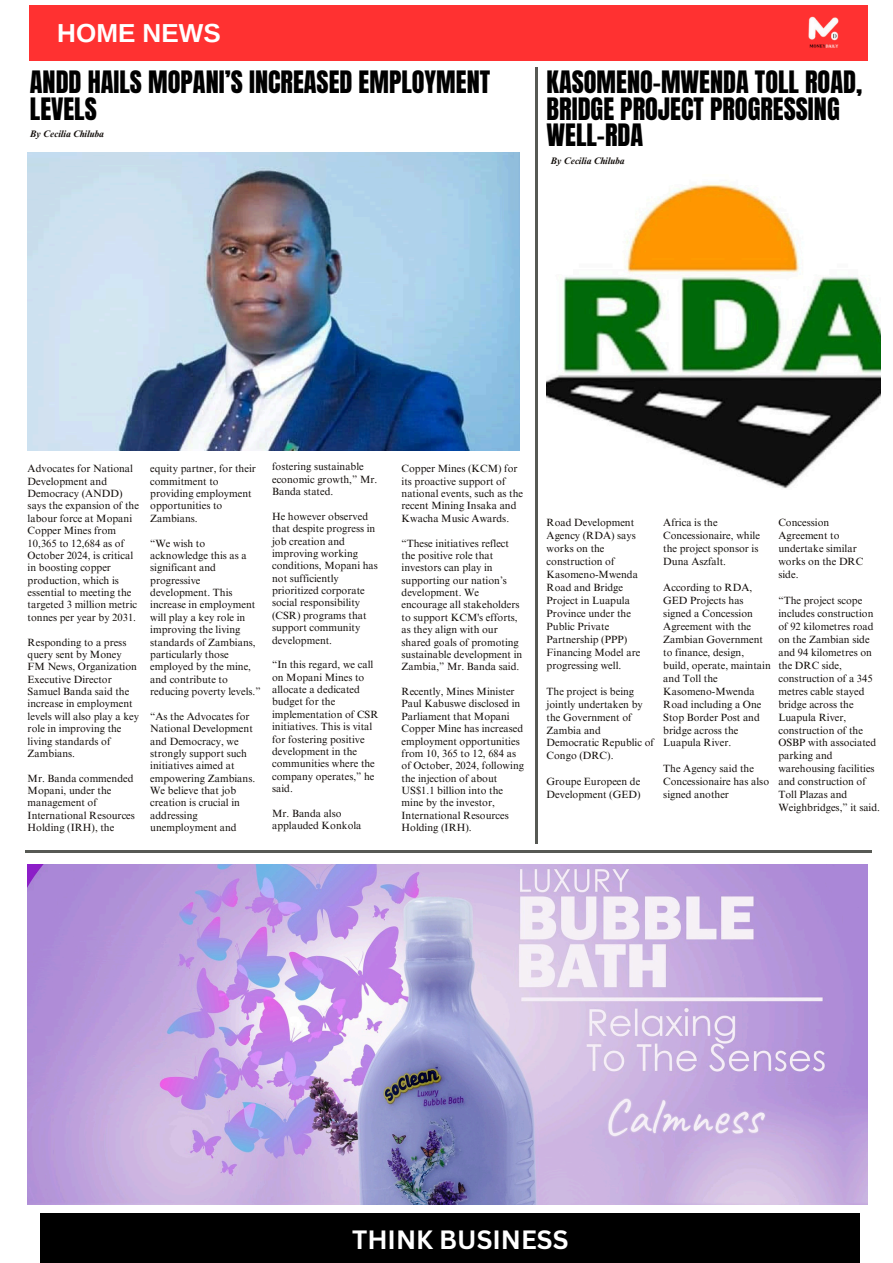
<style>
.page{position:relative;width:893px;height:1263px;background:#fff}
.page>*{position:absolute;margin:0;border:0;box-sizing:border-box;transform-origin:0 0}
.t1{font:26.25px/26.4px "Anton";color:#000}
.t2{font:700 26.03px "Arimo";color:#fff}
.t3{font:700 25.72px "Canva Sans";color:#fff}
.t4{font:10.5px/12.4px "Times NRMT Pro";color:#130e0b}
.t5{font:italic 700 9.45px "Times NRMT Pro";color:#130e0b}
</style>
<div class="page">
<div style="left:40px;top:1213px;width:819px;height:50px;background:#000"></div>
<div style="left:30px;top:5px;width:838px;height:56px;background:#ff3131"></div>
<img style="left:808px;top:16px;width:31px;height:32px">
<img style="left:546px;top:183px;width:335px;height:306px">
<hr style="left:535px;top:68px;width:2px;height:776px;background:#575954">
<img style="left:28px;top:152px;width:491px;height:299px">
<img style="left:28px;top:864px;width:839px;height:340px">
<hr style="left:26px;top:850px;width:846px;height:3px;background:#575954">
<h3 class="t2" style="left:57px;top:18px;width:165px">HOME NEWS</h3>
<h3 class="t1" style="left:30px;top:69px;width:462px">ANDD HAILS MOPANI’S INCREASED EMPLOYMENT<br>LEVELS</h3>
<h3 class="t5" style="left:30px;top:130px;width:75px">By Cecilia Chiluba</h3>
<h3 class="t1" style="left:546px;top:69px;width:317px">KASOMENO-MWENDA TOLL ROAD,<br>BRIDGE PROJECT PROGRESSING<br>WELL-RDA</h3>
<h3 class="t5" style="left:550px;top:157px;width:75px">By Cecilia Chiluba</h3>
<h3 class="t4" style="left:28px;top:464px;width:113px">Advocates for National<br>Development and<br>Democracy (ANDD) says the expansion of the labour force at Mopani<br>Copper Mines from<br>10,365 to 12,684 as of<br>October 2024, is critical in boosting copper production, which is essential to meeting the targeted 3 million metric tonnes per year by 2031.</h3>
<h3 class="t4" style="left:28px;top:637px;width:113px">Responding to a press query sent by Money<br>FM News, Organization<br>Executive Director<br>Samuel Banda said the increase in employment levels will also play a key role in improving the living standards of<br>Zambians.</h3>
<h3 class="t4" style="left:28px;top:773px;width:109px">Mr. Banda commended<br>Mopani, under the management of<br>International Resources<br>Holding (IRH), the</h3>
<h3 class="t4" style="left:150px;top:464px;width:107px">equity partner, for their commitment to providing employment opportunities to<br>Zambians.</h3>
<h3 class="t4" style="left:150px;top:538px;width:112px">“We wish to acknowledge this as a significant and progressive development. This increase in employment will play a key role in improving the living standards of Zambians, particularly those employed by the mine, and contribute to reducing poverty levels.”</h3>
<h2 class="t4" style="left:150px;top:711px;width:106px">“As the Advocates for<br>National Development and Democracy, we strongly support such initiatives aimed at empowering Zambians.<br>We believe that job creation is crucial in addressing unemployment and</h2>
<p class="t4" style="left:272px;top:462px;width:107px">fostering sustainable economic growth,” Mr.<br>Banda stated.</p>
<p class="t4" style="left:272px;top:511px;width:107px">He however observed that despite progress in job creation and improving working conditions, Mopani has not sufficiently prioritized corporate social responsibility (CSR) programs that support community development.</p>
<h3 class="t4" style="left:272px;top:660px;width:108px">“In this regard, we call on Mopani Mines to allocate a dedicated budget for the implementation of CSR initiatives. This is vital for fostering positive development in the communities where the company operates,” he said.</h3>
<h3 class="t4" style="left:272px;top:808px;width:91px">Mr. Banda also applauded Konkola</h3>
<h3 class="t4" style="left:401px;top:464px;width:123px">Copper Mines (KCM) for its proactive support of national events, such as the recent Mining Insaka and<br>Kwacha Music Awards.</h3>
<h3 class="t4" style="left:401px;top:538px;width:122px">“These initiatives reflect the positive role that investors can play in supporting our nation’s development. We encourage all stakeholders to support KCM's efforts, as they align with our shared goals of promoting sustainable development in<br>Zambia,” Mr. Banda said.</h3>
<h3 class="t4" style="left:401px;top:686px;width:124px">Recently, Mines Minister<br>Paul Kabuswe disclosed in<br>Parliament that Mopani<br>Copper Mine has increased employment opportunities from 10, 365 to 12, 684 as of October, 2024, following the injection of about<br>US$1.1 billion into the mine by the investor,<br>International Resources<br>Holding (IRH).</h3>
<p class="t4" style="left:546px;top:518px;width:95px;line-height:12.9px">Road Development<br>Agency (RDA) says works on the construction of<br>Kasomeno-Mwenda<br>Road and Bridge<br>Project in Luapula<br>Province under the<br>Public Private<br>Partnership (PPP)<br>Financing Model are progressing well.</p>
<p class="t4" style="left:546px;top:686px;width:109px;line-height:12.9px">The project is being jointly undertaken by the Government of<br>Zambia and<br>Democratic Republic of<br>Congo (DRC).</p>
<h3 class="t4" style="left:546px;top:776px;width:95px;line-height:12.9px">Groupe Europeen de<br>Development (GED)</h3>
<h3 class="t4" style="left:663px;top:518px;width:98px;line-height:12.9px">Africa is the<br>Concessionaire, while the project sponsor is<br>Duna Aszfalt.</h3>
<h3 class="t4" style="left:663px;top:582px;width:109px;line-height:12.9px">According to RDA,<br>GED Projects has signed a Concession<br>Agreement with the<br>Zambian Government to finance, design, build, operate, maintain and Toll the<br>Kasomeno-Mwenda<br>Road including a One<br>Stop Border Post and bridge across the<br>Luapula River.</h3>
<h3 class="t4" style="left:663px;top:763px;width:107px;line-height:12.9px">The Agency said the<br>Concessionaire has also signed another</h3>
<h3 class="t4" style="left:778px;top:518px;width:86px;line-height:12.9px">Concession<br>Agreement to undertake similar works on the DRC side.</h3>
<p class="t4" style="left:778px;top:595px;width:103px;line-height:12.9px">“The project scope includes construction of 92 kilometres road on the Zambian side and 94 kilometres on the DRC side, construction of a 345 metres cable stayed bridge across the<br>Luapula River, construction of the<br>OSBP with associated parking and warehousing facilities and construction of<br>Toll Plazas and<br>Weighbridges,” it said.</p>
<h3 class="t3" style="left:352px;top:1222px;width:218px">THINK BUSINESS</h3>
</div>
